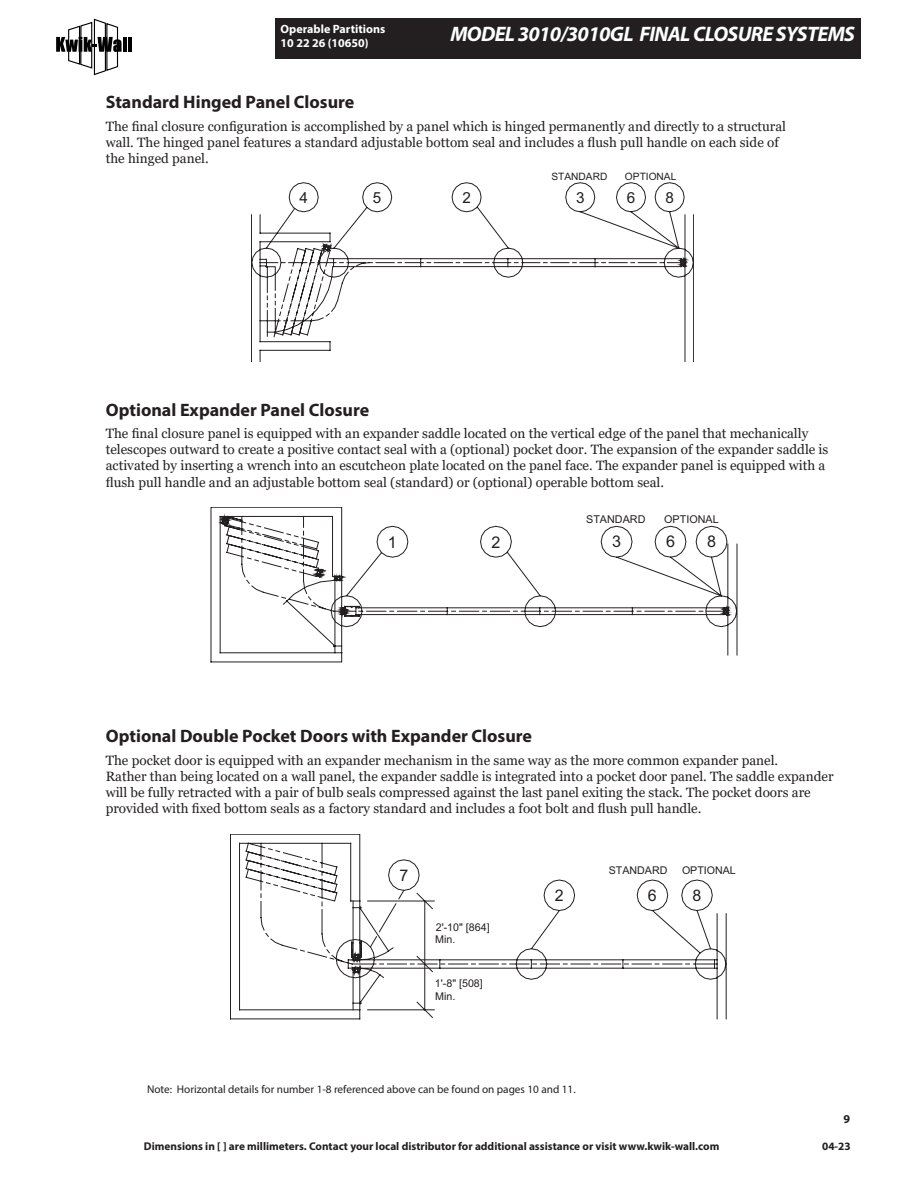
<style>
.page{position:relative;width:918px;height:1188px;background:#fff}
.page>*{position:absolute;margin:0;border:0;box-sizing:border-box;transform-origin:0 0}
.t1{font:italic 700 21px "Myriad Pro";letter-spacing:-.03em;color:#fff}
.t2{font:700 18px "Myriad Pro";color:#231f20}
.t3{font:16.2px "Arial";color:#231f20}
.t4{font:16.05px "Arial";color:#231f20}
.t5{font:15.3px "Arial";color:#231f20}
.t6{font:13.5px/16.2px "Georgia";color:#231f20}
.t7{font:700 12px/14.4px "Myriad Pro";color:#fff}
.t8{font:700 12px "Myriad Pro";color:#231f20}
.t9{font:700 11.25px "Myriad Pro";color:#231f20}
.t10{font:11.25px "Myriad Pro";color:#231f20}
.t11{font:10.8px "Arial";color:#231f20}
.t12{font:10.65px/12.8px "Arial";color:#231f20}
.t13{font:10.2px "Arial";color:#231f20}
</style>
<div class="page">
<div style="left:275px;top:19px;width:586px;height:40px;background:#231f20"></div>
<svg style="left:56px;top:18px;width:66px;height:58px"></svg>
<hr style="left:123px;top:37px;width:4px;height:15px;background:#000">
<hr style="left:128px;top:37px;width:4px;height:15px;background:#000">
<svg style="left:251px;top:182px;width:443px;height:180px"></svg>
<svg style="left:211px;top:507px;width:526px;height:155px"></svg>
<hr style="left:335px;top:580px;width:1px;height:66px;background:#231f20">
<svg style="left:315px;top:568px;width:414px;height:49px"></svg>
<svg style="left:222px;top:510px;width:30px;height:26px"></svg>
<svg style="left:230px;top:834px;width:497px;height:185px"></svg>
<svg style="left:351px;top:889px;width:84px;height:130px"></svg>
<p class="t7" style="left:281px;top:21px;width:106px">Operable Partitions<br>10 22 26 (10650)</p>
<p class="t1" style="left:450px;top:21px;width:406px">MODEL 3010/3010GL FINAL CLOSURE SYSTEMS</p>
<p class="t2" style="left:106px;top:90px;width:250px">Standard Hinged Panel Closure</p>
<p class="t6" style="left:106px;top:118px;width:682px">The final closure configuration is accomplished by a panel which is hinged permanently and directly to a structural</p>
<p class="t6" style="left:106px;top:134px;width:675px">wall. The hinged panel features a standard adjustable bottom seal and includes a flush pull handle on each side of</p>
<p class="t6" style="left:106px;top:150px;width:104px">the hinged panel.</p>
<p class="t13" style="left:552px;top:169px;width:57px">STANDARD</p>
<p class="t13" style="left:625px;top:169px;width:53px">OPTIONAL</p>
<p class="t5" style="left:299px;top:187px;width:10px">4</p>
<p class="t5" style="left:373px;top:187px;width:10px">5</p>
<p class="t5" style="left:462px;top:187px;width:10px">2</p>
<p class="t5" style="left:576px;top:187px;width:10px">3</p>
<p class="t5" style="left:627px;top:187px;width:10px">6</p>
<p class="t5" style="left:665px;top:187px;width:10px">8</p>
<p class="t2" style="left:106px;top:398px;width:265px">Optional Expander Panel Closure</p>
<p class="t6" style="left:106px;top:426px;width:704px">The final closure panel is equipped with an expander saddle located on the vertical edge of the panel that mechanically</p>
<p class="t6" style="left:106px;top:442px;width:724px">telescopes outward to create a positive contact seal with a (optional) pocket door. The expansion of the expander saddle is</p>
<p class="t6" style="left:106px;top:458px;width:721px">activated by inserting a wrench into an escutcheon plate located on the panel face. The expander panel is equipped with a flush pull handle and an adjustable bottom seal (standard) or (optional) operable bottom seal.</p>
<p class="t11" style="left:586px;top:512px;width:61px">STANDARD</p>
<p class="t3" style="left:388px;top:531px;width:10px">1</p>
<p class="t3" style="left:491px;top:531px;width:10px">2</p>
<p class="t3" style="left:612px;top:531px;width:10px">3</p>
<p class="t11" style="left:664px;top:512px;width:56px">OPTIONAL</p>
<p class="t3" style="left:666px;top:531px;width:10px">6</p>
<p class="t3" style="left:707px;top:531px;width:10px">8</p>
<p class="t2" style="left:106px;top:724px;width:428px">Optional Double Pocket Doors with Expander Closure</p>
<p class="t6" style="left:106px;top:752px;width:674px">The pocket door is equipped with an expander mechanism in the same way as the more common expander panel.</p>
<p class="t6" style="left:106px;top:768px;width:729px">Rather than being located on a wall panel, the expander saddle is integrated into a pocket door panel. The saddle expander</p>
<p class="t6" style="left:106px;top:785px;width:706px">will be fully retracted with a pair of bulb seals compressed against the last panel exiting the stack. The pocket doors are</p>
<p class="t6" style="left:106px;top:801px;width:597px">provided with fixed bottom seals as a factory standard and includes a foot bolt and flush pull handle.</p>
<p class="t4" style="left:399px;top:864px;width:10px">7</p>
<p class="t12" style="left:435px;top:920px;width:56px">2'-10" [864]<br>Min.</p>
<p class="t12" style="left:435px;top:977px;width:50px">1'-8" [508]<br>Min.</p>
<p class="t12" style="left:609px;top:864px;width:60px">STANDARD</p>
<p class="t12" style="left:682px;top:864px;width:55px">OPTIONAL</p>
<p class="t4" style="left:555px;top:884px;width:10px">2</p>
<p class="t4" style="left:648px;top:884px;width:10px">6</p>
<p class="t4" style="left:693px;top:884px;width:10px">8</p>
<p class="t10" style="left:147px;top:1082px;width:430px">Note: Horizontal details for number 1-8 referenced above can be found on pages 10 and 11.</p>
<p class="t8" style="left:843px;top:1111px;width:8px">9</p>
<p class="t9" style="left:144px;top:1139px;width:577px">Dimensions in [ ] are millimeters. Contact your local distributor for additional assistance or visit www.kwik-wall.com</p>
<p class="t9" style="left:822px;top:1139px;width:30px">04-23</p>
</div>
